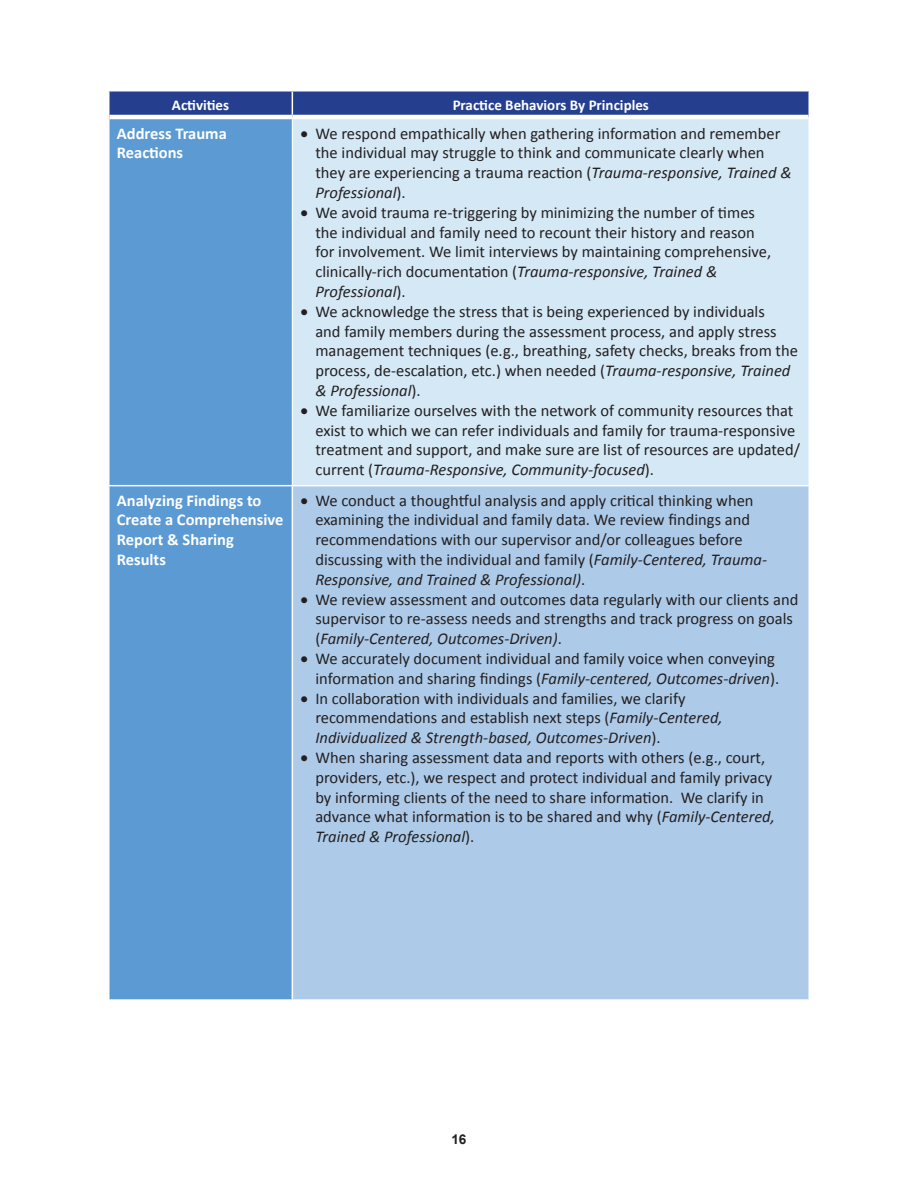
<style>
.page{position:relative;width:918px;height:1188px;background:#fff}
.page>*{position:absolute;margin:0;border:0;box-sizing:border-box;transform-origin:0 0}
.t1{font:16.5px/19.8px "Calibri";color:#231f20}
.t2{font:700 16.5px/19.8px "Calibri";color:#fff}
.t3{font:700 15px "Calibri";color:#fff}
.t4{font:700 13.5px "Arial";color:#231f20}
.s1{font-style:italic}
</style>
<div class="page">
<div style="left:110px;top:119px;width:182px;height:880px;background:#5c9ad3"></div>
<div style="left:292px;top:117px;width:517px;height:369px;background:#d5e8f5"></div>
<div style="left:292px;top:486px;width:517px;height:514px;background:#adcbe9"></div>
<hr style="left:292px;top:115px;width:516px;height:4px;background:#fff">
<svg style="left:109px;top:91px;width:700px;height:26px;background:#3c539a"></svg>
<hr style="left:292px;top:119px;width:1px;height:366px;background:#fff">
<hr style="left:808px;top:117px;width:2px;height:368px;background:#fff">
<hr style="left:108px;top:485px;width:184px;height:1px;background:#fff">
<hr style="left:292px;top:485px;width:518px;height:1px;background:#fff">
<hr style="left:292px;top:999px;width:518px;height:2px;background:#fff">
<hr style="left:292px;top:486px;width:1px;height:513px;background:#fff">
<hr style="left:808px;top:486px;width:2px;height:513px;background:#fff">
<p class="t3" style="left:172px;top:95px;width:59px">Activities</p>
<p class="t3" style="left:453px;top:95px;width:198px">Practice Behaviors By Principles</p>
<p class="t2" style="left:117px;top:123px;width:111px">Address Trauma<br>Reactions</p>
<p class="t1" style="left:315px;top:123px;width:478px;text-indent:-15px">• We respond empathically when gathering information and remember the individual may struggle to think and communicate clearly when they are experiencing a trauma reaction (<span class="s1">Trauma-responsive, Trained &amp; Professional</span>).</p>
<p class="t1" style="left:315px;top:202px;width:457px;text-indent:-15px">• We avoid trauma re-triggering by minimizing the number of times the individual and family need to recount their history and reason for involvement. We limit interviews by maintaining comprehensive, clinically-rich documentation (<span class="s1">Trauma-responsive, Trained &amp; Professional</span>).</p>
<p class="t1" style="left:315px;top:301px;width:484px;text-indent:-15px">• We acknowledge the stress that is being experienced by individuals<br>and family members during the assessment process, and apply stress management techniques (e.g., breathing, safety checks, breaks from the process, de-escalation, etc.) when needed (<span class="s1">Trauma-responsive, Trained &amp; Professional</span>).</p>
<p class="t1" style="left:315px;top:400px;width:486px;text-indent:-15px">• We familiarize ourselves with the network of community resources that exist to which we can refer individuals and family for trauma-responsive treatment and support, and make sure are list of resources are updated/ current (<span class="s1">Trauma-Responsive, Community-focused</span>).</p>
<p class="t2" style="left:117px;top:490px;width:168px">Analyzing Findings to<br>Create a Comprehensive<br>Report &amp; Sharing<br>Results</p>
<p class="t1" style="left:315px;top:490px;width:453px;text-indent:-15px">• We conduct a thoughtful analysis and apply critical thinking when examining the individual and family data. We review findings and recommendations with our supervisor and/or colleagues before discussing with the individual and family (<span class="s1">Family-Centered, Trauma-Responsive, and Trained &amp; Professional)</span>.</p>
<p class="t1" style="left:315px;top:589px;width:485px;text-indent:-15px">• We review assessment and outcomes data regularly with our clients and supervisor to re-assess needs and strengths and track progress on goals (<span class="s1">Family-Centered, Outcomes-Driven)</span>.</p>
<p class="t1" style="left:300px;top:649px;width:480px;text-align:right">• We accurately document individual and family voice when conveying information and sharing findings (<span class="s1">Family-centered, Outcomes-driven</span>).</p>
<p class="t1" style="left:315px;top:688px;width:409px;text-indent:-15px">• In collaboration with individuals and families, we clarify recommendations and establish next steps (<span class="s1">Family-Centered,<br>Individualized &amp; Strength-based, Outcomes-Driven</span>).</p>
<p class="t1" style="left:315px;top:748px;width:461px;text-indent:-15px">• When sharing assessment data and reports with others (e.g., court, providers, etc.), we respect and protect individual and family privacy by informing clients of the need to share information. We clarify in advance what information is to be shared and why (<span class="s1">Family-Centered, Trained &amp; Professional</span>).</p>
<p class="t4" style="left:451px;top:1130px;width:17px">16</p>
</div>
